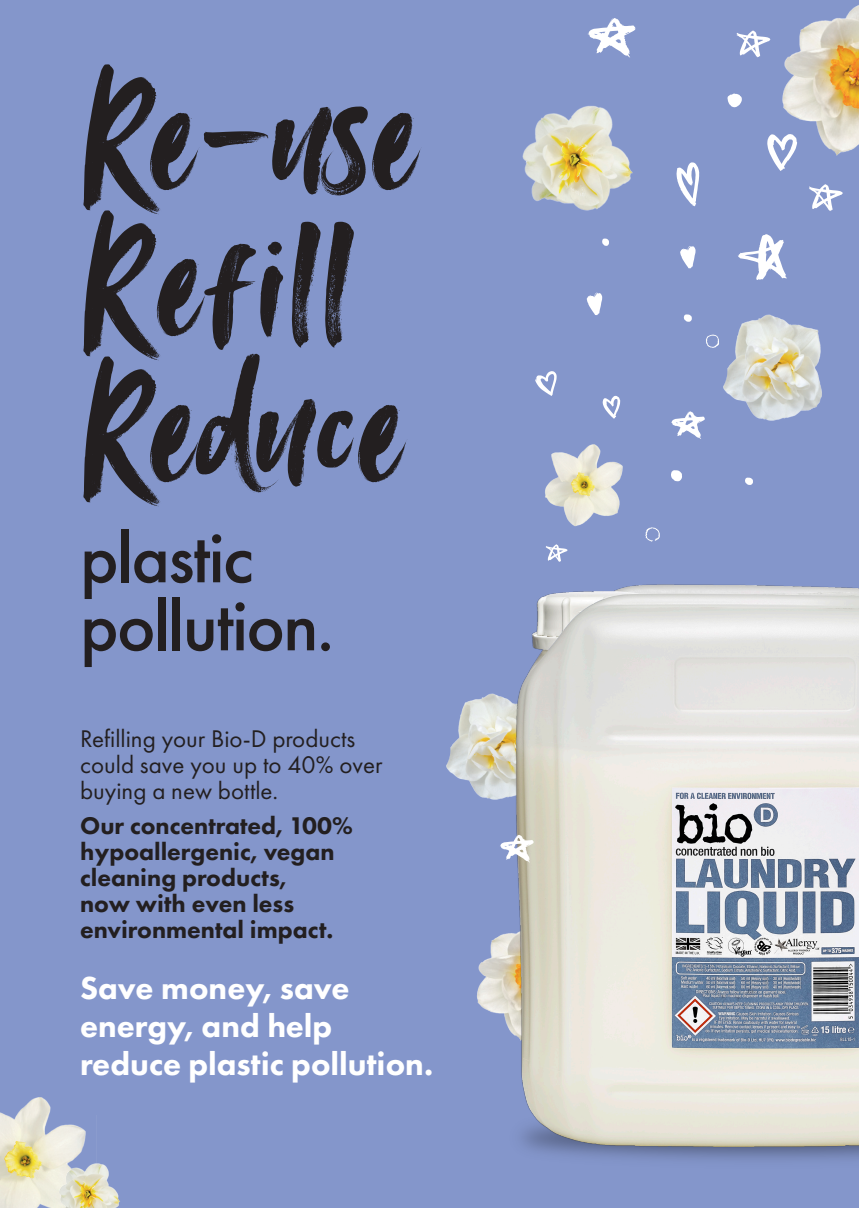
<style>
.page{position:relative;width:859px;height:1208px;background:#8496cb}
.page>*{position:absolute;margin:0;border:0;box-sizing:border-box;transform-origin:0 0}
.t1{font:169px/146px "Avallon Alt";letter-spacing:.04em;color:#231f20}
.t2{font:169px "Avallon Alt";color:#231f20}
.t3{font:500 73px/68px "Futura PT";letter-spacing:-.025em;color:#231f20}
.t4{font:800 33px/38px "Futura PT";color:#fff}
.t5{font:800 25px/26px "Futura PT";color:#231f20}
.t6{font:25px/26px "Futura PT";color:#231f20}
</style>
<div class="page">
<img style="left:446px;top:481px;width:413px;height:679px">
<svg style="left:535px;top:371px;width:22px;height:25px"></svg>
<svg style="left:603px;top:396px;width:17px;height:23px"></svg>
<svg style="left:767px;top:135px;width:18px;height:36px"></svg>
<svg style="left:676px;top:162px;width:23px;height:44px"></svg>
<svg style="left:587px;top:293px;width:15px;height:22px"></svg>
<svg style="left:680px;top:246px;width:16px;height:22px"></svg>
<svg style="left:546px;top:544px;width:22px;height:18px"></svg>
<svg style="left:736px;top:31px;width:34px;height:26px"></svg>
<svg style="left:809px;top:184px;width:34px;height:27px"></svg>
<svg style="left:671px;top:411px;width:34px;height:28px"></svg>
<svg style="left:500px;top:834px;width:34px;height:28px"></svg>
<svg style="left:588px;top:18px;width:47px;height:40px"></svg>
<svg style="left:738px;top:234px;width:49px;height:46px"></svg>
<svg style="left:706px;top:334px;width:13px;height:14px"></svg>
<svg style="left:645px;top:527px;width:15px;height:14px"></svg>
<svg style="left:727px;top:93px;width:15px;height:14px"></svg>
<svg style="left:745px;top:477px;width:8px;height:8px"></svg>
<svg style="left:602px;top:238px;width:7px;height:8px"></svg>
<svg style="left:684px;top:314px;width:8px;height:8px"></svg>
<svg style="left:671px;top:470px;width:11px;height:11px"></svg>
<img style="left:543px;top:444px;width:85px;height:84px">
<img style="left:0;top:1097px;width:86px;height:111px">
<img style="left:723px;top:314px;width:99px;height:107px">
<img style="left:522px;top:105px;width:111px;height:106px">
<img style="left:58px;top:1160px;width:62px;height:48px">
<img style="left:770px;top:5px;width:89px;height:160px">
<p class="t1" style="left:80px;top:70px;width:338px">Re-use<br>Refill</p>
<p class="t2" style="left:80px;top:312px;width:324px">Reduce</p>
<p class="t3" style="left:80px;top:524px;width:256px">plastic pollution.</p>
<p class="t6" style="left:80px;top:726px;width:304px">Refilling your Bio-D products could save you up to 40% over buying a new bottle.</p>
<p class="t5" style="left:80px;top:812px;width:274px">Our concentrated, 100% hypoallergenic, vegan cleaning products,<br>now with even less environmental impact.</p>
<p class="t4" style="left:80px;top:968px;width:355px">Save money, save energy, and help reduce plastic pollution.</p>
</div>
